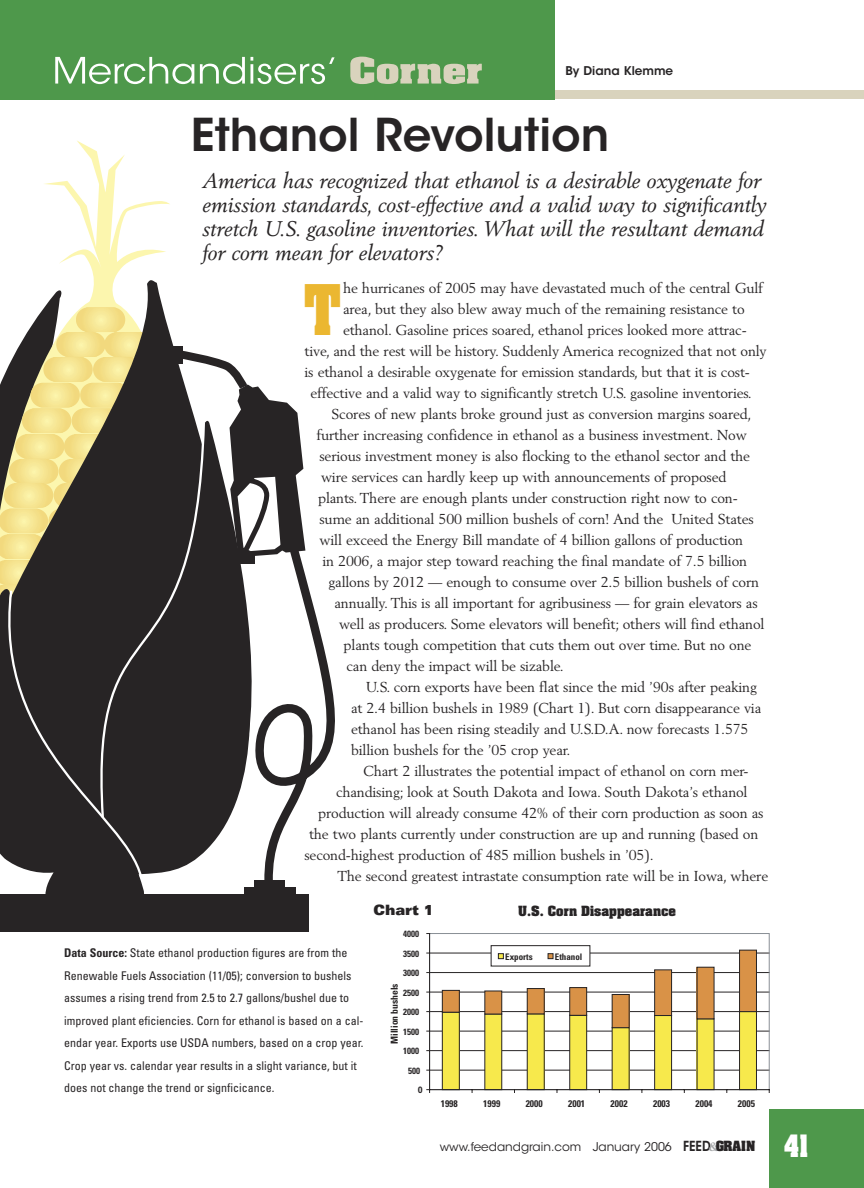
<style>
.page{position:relative;width:864px;height:1188px;background:#fff}
.page>*{position:absolute;margin:0;border:0;box-sizing:border-box;transform-origin:0 0}
.t1{font:700 59.4px "Aachen Std";color:#ebb731;scale:.8 1}
.t2{font:600 45px "ITC Avant Garde Std";color:#272425}
.t3{font:700 26.25px "Aachen Std";color:#fff;scale:.8 1}
.t4{font:italic 21px/24px "Berling LT Std";color:#272425}
.t5{font:14.25px "Berling LT Std";letter-spacing:-.01em;color:#272425}
.t6{font:14.25px "Univers LT Std X Black Ex";color:#272425;scale:.8 1}
.t7{font:condensed 12px/22.5px "Univers LT Std";color:#272425}
.t8{font:12px "ITC Avant Garde Std";color:#272425}
.t9{font:700 12px "Aachen Std";color:#272425}
.t10{font:600 12px "ITC Avant Garde Std";color:#272425}
.t11{font:700 condensed 9.6px "Univers LT Std";color:#272425}
.t12{font:700 condensed 9px "Univers LT Std";color:#272425}
.t13{font:700 9px "Arial";color:#272425}
.s1{font-weight:700}
.s2{font-weight:600;font-size:13.8px}
.s3{font-family:"Berling LT Std";font-weight:700;font-style:italic;color:#a6a8aa}
.s4{font-family:"Aachen Std";font-weight:700}
</style>
<div class="page">
<hr style="left:430px;top:1070px;width:339px;height:1px;background:#272425">
<hr style="left:430px;top:1050px;width:339px;height:1px;background:#272425">
<hr style="left:430px;top:1031px;width:339px;height:1px;background:#272425">
<hr style="left:430px;top:1011px;width:339px;height:1px;background:#272425">
<hr style="left:430px;top:992px;width:339px;height:1px;background:#272425">
<hr style="left:430px;top:972px;width:339px;height:1px;background:#272425">
<hr style="left:430px;top:953px;width:339px;height:1px;background:#272425">
<div style="left:429px;top:933px;width:341px;height:157px;border:1px solid #898f95"></div>
<div style="left:442px;top:1012px;width:17px;height:78px;background:#f7e94c"></div>
<div style="left:442px;top:1012px;width:18px;height:78px;border:1px solid #272425"></div>
<div style="left:485px;top:1014px;width:17px;height:76px;background:#f7e94c"></div>
<div style="left:485px;top:1014px;width:17px;height:76px;border:1px solid #272425"></div>
<div style="left:527px;top:1014px;width:17px;height:76px;background:#f7e94c"></div>
<div style="left:527px;top:1014px;width:18px;height:76px;border:1px solid #272425"></div>
<div style="left:570px;top:1015px;width:17px;height:75px;background:#f7e94c"></div>
<div style="left:569px;top:1015px;width:18px;height:75px;border:1px solid #272425"></div>
<div style="left:612px;top:1028px;width:17px;height:62px;background:#f7e94c"></div>
<div style="left:655px;top:1015px;width:17px;height:75px;background:#f7e94c"></div>
<div style="left:654px;top:1015px;width:18px;height:75px;border:1px solid #272425"></div>
<div style="left:697px;top:1019px;width:17px;height:71px;background:#f7e94c"></div>
<div style="left:739px;top:1012px;width:17px;height:78px;background:#f7e94c"></div>
<div style="left:739px;top:1011px;width:18px;height:79px;border:1px solid #272425"></div>
<div style="left:442px;top:990px;width:17px;height:22px;background:#d99247"></div>
<div style="left:442px;top:990px;width:18px;height:22px;border:1px solid #272425"></div>
<div style="left:485px;top:991px;width:17px;height:23px;background:#d99247"></div>
<div style="left:485px;top:991px;width:17px;height:23px;border:1px solid #272425"></div>
<div style="left:527px;top:988px;width:17px;height:26px;background:#d99247"></div>
<div style="left:527px;top:988px;width:18px;height:26px;border:1px solid #272425"></div>
<div style="left:570px;top:988px;width:17px;height:27px;background:#d99247"></div>
<div style="left:569px;top:987px;width:18px;height:29px;border:1px solid #272425"></div>
<div style="left:612px;top:994px;width:17px;height:34px;background:#d99247"></div>
<div style="left:612px;top:994px;width:17px;height:34px;border:1px solid #272425"></div>
<div style="left:655px;top:970px;width:17px;height:45px;background:#d99247"></div>
<div style="left:654px;top:970px;width:18px;height:46px;border:1px solid #272425"></div>
<div style="left:697px;top:967px;width:17px;height:52px;background:#d99247"></div>
<div style="left:739px;top:950px;width:17px;height:61px;background:#d99247"></div>
<div style="left:739px;top:950px;width:18px;height:62px;border:1px solid #272425"></div>
<hr style="left:429px;top:934px;width:1px;height:156px;background:#272425">
<hr style="left:430px;top:1089px;width:339px;height:1px;background:#272425">
<div style="left:491px;top:946px;width:99px;height:20px;background:#fff"></div>
<svg style="left:498px;top:953px;width:6px;height:6px"></svg>
<svg style="left:548px;top:953px;width:5px;height:6px"></svg>
<div style="left:0;top:90px;width:864px;height:9px;background:#d9d3bd"></div>
<div style="left:1px;top:0;width:554px;height:99px;background:#4e984b"></div>
<svg style="left:55px;top:57px;width:139px;height:27px"></svg>
<svg style="left:200px;top:57px;width:135px;height:27px"></svg>
<svg style="left:350px;top:56px;width:132px;height:28px"></svg>
<div style="left:770px;top:1109px;width:94px;height:79px;background:#4e984b"></div>
<div style="left:0;top:894px;width:309px;height:38px;background:#272425"></div>
<div style="left:244px;top:887px;width:52px;height:9px;background:#272425"></div>
<svg style="left:0;top:140px;width:335px;height:750px"></svg>
<div style="left:172px;top:346px;width:11px;height:17px;background:#272425"></div>
<p class="t10" style="left:566px;top:63px;width:109px">By Diana Klemme</p>
<h2 class="t2" style="left:191px;top:106px;width:420px">Ethanol Revolution</h2>
<h3 class="t4" style="left:202px;top:168px;width:565px">America has recognized that ethanol is a desirable oxygenate for emission standards, cost-effective and a valid way to significantly stretch U.S. gasoline inventories. What will the resultant demand for corn mean for elevators?</h3>
<h1 class="t1" style="left:304px;top:267px;width:47px">T</h1>
<p class="t5" style="left:343px;top:279px;width:422px">he hurricanes of 2005 may have devastated much of the central Gulf</p>
<p class="t5" style="left:343px;top:300px;width:403px">area, but they also blew away much of the remaining resistance to</p>
<p class="t5" style="left:343px;top:321px;width:405px">ethanol. Gasoline prices soared, ethanol prices looked more attrac-</p>
<p class="t5" style="left:304px;top:342px;width:464px">tive, and the rest will be history. Suddenly America recognized that not only</p>
<p class="t5" style="left:304px;top:363px;width:447px">is ethanol a desirable oxygenate for emission standards, but that it is cost-</p>
<p class="t5" style="left:310px;top:384px;width:443px">effective and a valid way to significantly stretch U.S. gasoline inventories.</p>
<p class="t5" style="left:332px;top:405px;width:422px">Scores of new plants broke ground just as conversion margins soared,</p>
<p class="t5" style="left:316px;top:426px;width:432px">further increasing confidence in ethanol as a business investment. Now</p>
<p class="t5" style="left:320px;top:447px;width:432px">serious investment money is also flocking to the ethanol sector and the</p>
<p class="t5" style="left:321px;top:468px;width:407px">wire services can hardly keep up with announcements of proposed</p>
<p class="t5" style="left:318px;top:489px;width:421px">plants. There are enough plants under construction right now to con-</p>
<p class="t5" style="left:320px;top:510px;width:436px">sume an additional 500 million bushels of corn! And the United States</p>
<p class="t5" style="left:320px;top:531px;width:425px">will exceed the Energy Bill mandate of 4 billion gallons of production</p>
<p class="t5" style="left:322px;top:552px;width:426px">in 2006, a major step toward reaching the final mandate of 7.5 billion</p>
<p class="t5" style="left:328px;top:573px;width:432px">gallons by 2012 — enough to consume over 2.5 billion bushels of corn</p>
<p class="t5" style="left:334px;top:594px;width:425px">annually. This is all important for agribusiness — for grain elevators as</p>
<p class="t5" style="left:339px;top:615px;width:427px">well as producers. Some elevators will benefit; others will find ethanol</p>
<p class="t5" style="left:344px;top:636px;width:409px">plants tough competition that cuts them out over time. But no one</p>
<p class="t5" style="left:346px;top:657px;width:219px">can deny the impact will be sizable.</p>
<p class="t5" style="left:366px;top:678px;width:392px">U.S. corn exports have been flat since the mid ’90s after peaking</p>
<p class="t5" style="left:351px;top:699px;width:412px">at 2.4 billion bushels in 1989 (Chart 1). But corn disappearance via</p>
<p class="t5" style="left:351px;top:720px;width:399px">ethanol has been rising steadily and U.S.D.A. now forecasts 1.575</p>
<p class="t5" style="left:351px;top:741px;width:221px">billion bushels for the ’05 crop year.</p>
<p class="t5" style="left:363px;top:762px;width:387px">Chart 2 illustrates the potential impact of ethanol on corn mer-</p>
<p class="t5" style="left:336px;top:783px;width:413px">chandising; look at South Dakota and Iowa. South Dakota’s ethanol</p>
<p class="t5" style="left:318px;top:804px;width:447px">production will already consume 42% of their corn production as soon as</p>
<p class="t5" style="left:309px;top:825px;width:451px">the two plants currently under construction are up and running (based on</p>
<p class="t5" style="left:304px;top:846px;width:351px">second-highest production of 485 million bushels in ’05).</p>
<p class="t5" style="left:338px;top:867px;width:432px">The second greatest intrastate consumption rate will be in Iowa, where</p>
<p class="t7" style="left:64px;top:941px;width:301px"><span class="s1">Data Source:</span> State ethanol production figures are from the Renewable Fuels Association (11/05); conversion to bushels assumes a rising trend from 2.5 to 2.7 gallons/bushel due to improved plant eficiencies. Corn for ethanol is based on a cal&shy;endar year. Exports use USDA numbers, based on a crop year.<br>Crop year vs. calendar year results in a slight variance, but it does not change the trend or signficicance.</p>
<p class="t6" style="left:374px;top:901px;width:76px">Chart 1</p>
<p class="t12" style="left:403px;top:928px;width:18px">4000</p>
<p class="t12" style="left:403px;top:948px;width:18px">3500</p>
<p class="t12" style="left:403px;top:968px;width:18px">3000</p>
<p class="t11" style="left:389px;top:1044px;width:62px;rotate:-90deg">Million bushels</p>
<p class="t12" style="left:403px;top:987px;width:18px">2500</p>
<p class="t12" style="left:403px;top:1007px;width:18px">2000</p>
<p class="t12" style="left:403px;top:1026px;width:18px">1500</p>
<p class="t12" style="left:403px;top:1046px;width:18px">1000</p>
<p class="t12" style="left:408px;top:1065px;width:14px">500</p>
<p class="t13" style="left:418px;top:1084px;width:7px">0</p>
<p class="t9" style="left:518px;top:902px;width:159px">U.S. Corn Disappearance</p>
<p class="t12" style="left:505px;top:951px;width:29px">Exports</p>
<p class="t12" style="left:555px;top:951px;width:29px">Ethanol</p>
<p class="t11" style="left:441px;top:1097px;width:19px">1998</p>
<p class="t11" style="left:483px;top:1097px;width:19px">1999</p>
<p class="t11" style="left:526px;top:1097px;width:19px">2000</p>
<p class="t11" style="left:568px;top:1097px;width:19px">2001</p>
<p class="t11" style="left:611px;top:1097px;width:19px">2002</p>
<p class="t11" style="left:653px;top:1097px;width:19px">2003</p>
<p class="t11" style="left:696px;top:1097px;width:19px">2004</p>
<p class="t11" style="left:738px;top:1097px;width:19px">2005</p>
<p class="t8" style="left:440px;top:1139px;width:317px">www.feedandgrain.com January 2006 <span class="s2">FEED</span><span class="s3">&amp;</span><span class="s4">GRAIN</span></p>
<h3 class="t3" style="left:784px;top:1127px;width:32px">41</h3>
</div>
